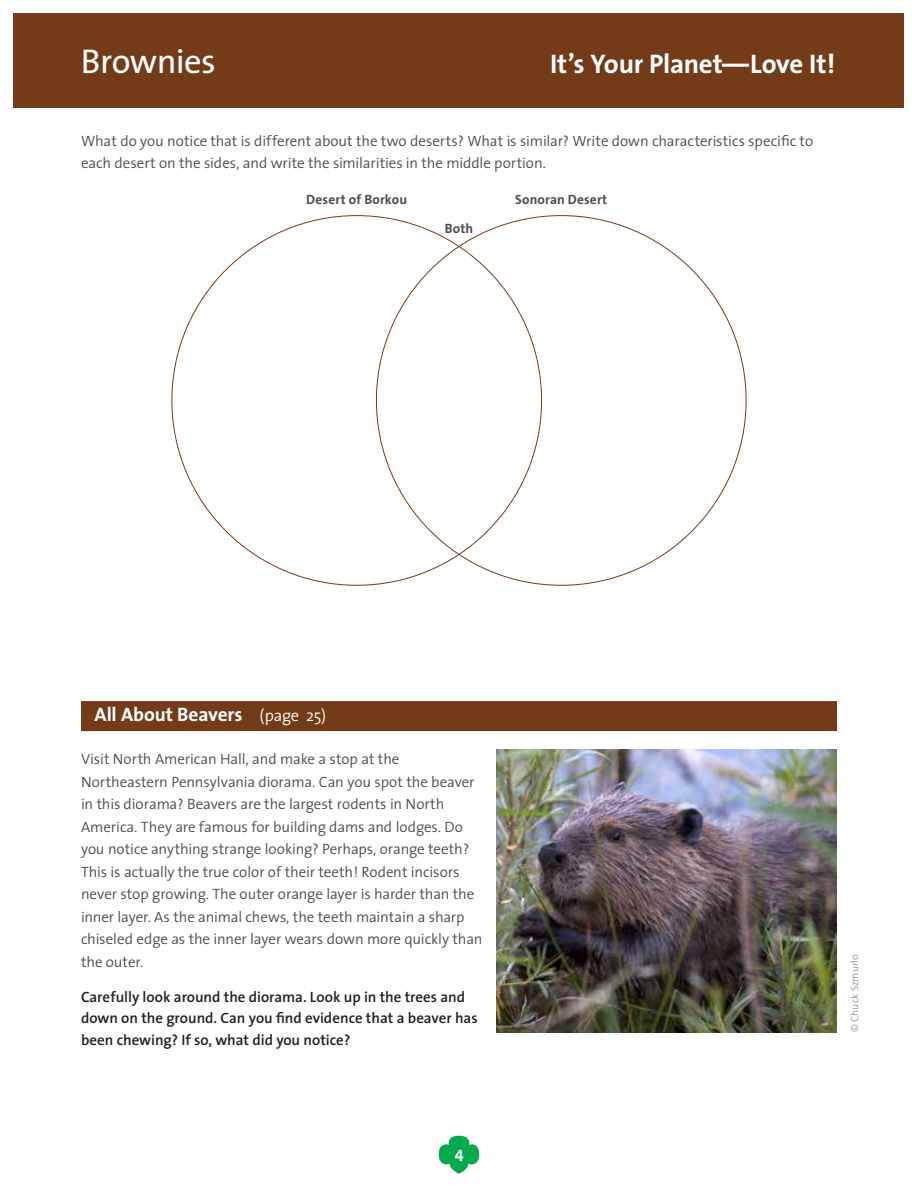
<style>
.page{position:relative;width:918px;height:1188px;background:#fff}
.page>*{position:absolute;margin:0;border:0;box-sizing:border-box;transform-origin:0 0}
.t1{font:34.5px "The Sans";letter-spacing:-.015em;color:#fff}
.t2{font:700 27px "The Sans";letter-spacing:-.01em;color:#fff}
.t3{font:700 19.5px "The Sans";letter-spacing:-.005em;color:#fff}
.t4{font:16.5px "The Sans Bold Caps";color:#fff}
.t5{font:300 15px/22.5px "The Sans";letter-spacing:-.005em;color:#4d4d4f}
.t6{font:600 15px/21.8px "The Sans";letter-spacing:-.005em;color:#231f20}
.t7{font:700 13.5px "The Sans";letter-spacing:.01em;color:#4d4d4f}
.t8{font:300 10.5px "The Sans";letter-spacing:-.005em;color:#949698}
.s1{font-weight:300;font-size:16.5px}
</style>
<div class="page">
<div style="left:14px;top:14px;width:890px;height:94px;background:#733b18"></div>
<svg style="left:439px;top:1136px;width:40px;height:38px"></svg>
<div style="left:81px;top:701px;width:756px;height:30px;background:#733b18"></div>
<img style="left:496px;top:750px;width:341px;height:282px">
<h1 class="t1" style="left:81px;top:33px;width:136px">Brownies</h1>
<h2 class="t2" style="left:550px;top:42px;width:287px">It’s Your Planet—Love It!</h2>
<p class="t5" style="left:81px;top:129px;width:734px">What do you notice that is different about the two deserts? What is similar? Write down characteristics specific to each desert on the sides, and write the similarities in the middle portion.</p>
<p class="t7" style="left:306px;top:188px;width:102px">Desert of Borkou</p>
<p class="t7" style="left:515px;top:188px;width:94px">Sonoran Desert</p>
<p class="t7" style="left:445px;top:217px;width:30px">Both</p>
<h3 class="t3" style="left:94px;top:698px;width:233px">All About Beavers <span class="s1">(page 25)</span></h3>
<p class="t5" style="left:81px;top:747px;width:403px">Visit North American Hall, and make a stop at the Northeastern Pennsylvania diorama. Can you spot the beaver in this diorama? Beavers are the largest rodents in North America. They are famous for building dams and lodges. Do you notice anything strange looking? Perhaps, orange teeth?<br>This is actually the true color of their teeth! Rodent incisors never stop growing. The outer orange layer is harder than the inner layer. As the animal chews, the teeth maintain a sharp chiseled edge as the inner layer wears down more quickly than the outer.</p>
<p class="t6" style="left:81px;top:985px;width:398px">Carefully look around the diorama. Look up in the trees and down on the ground. Can you find evidence that a beaver has been chewing? If so, what did you notice?</p>
<p class="t4" style="left:455px;top:1141px;width:11px">4</p>
<p class="t8" style="left:846px;top:1032px;width:79px;rotate:-90deg">© Chuck Szmurlo</p>
</div>
